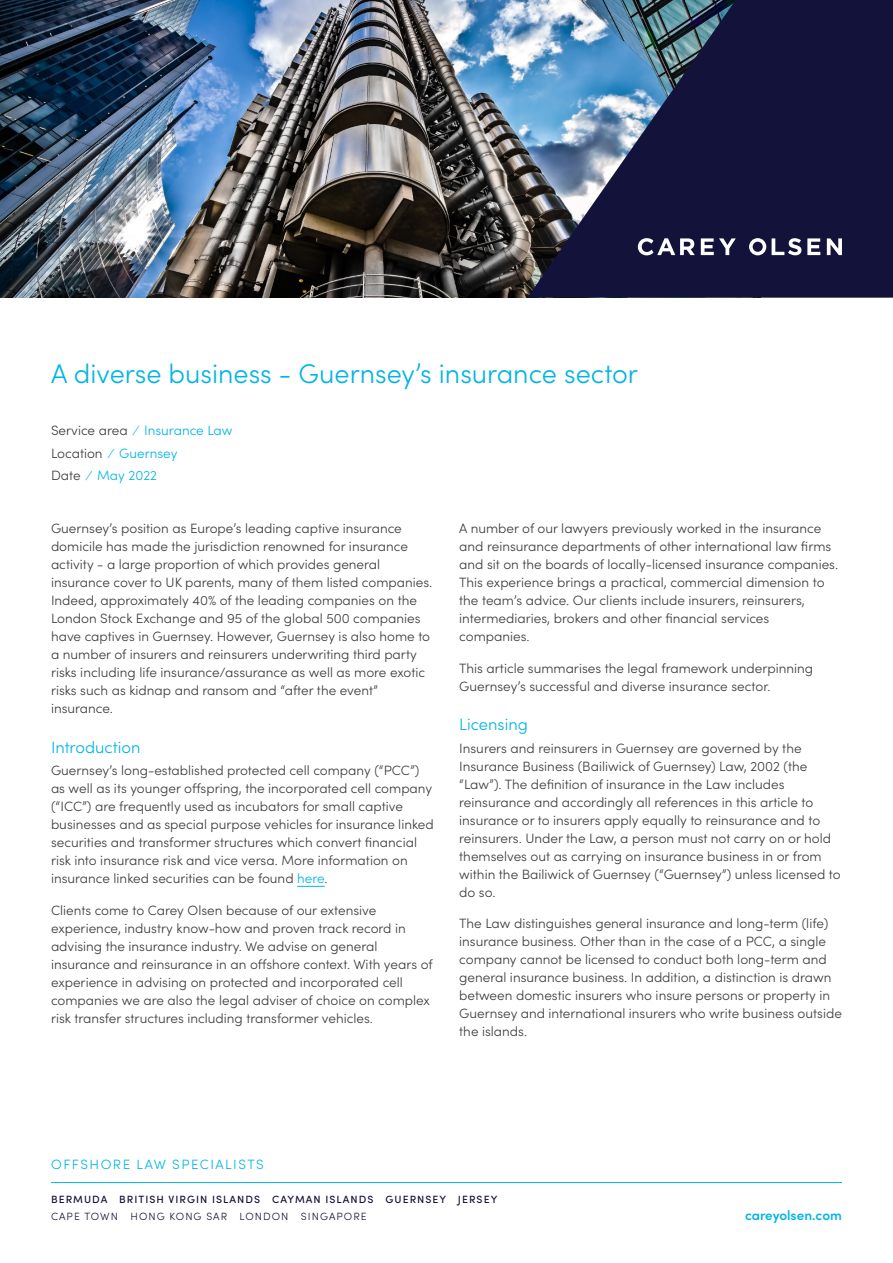
<style>
.page{position:relative;width:893px;height:1263px;background:#fff}
.page>*{position:absolute;margin:0;border:0;box-sizing:border-box;transform-origin:0 0}
.t1{font:300 27px "Sofia Pro";color:#00b4e5}
.t2{font:300 16.5px "Sofia Pro";color:#00b4e5}
.t3{font:300 13.5px/18px "Sofia Pro";color:#3c3c3b}
.t4{font:300 13.5px/22.5px "Sofia Pro";color:#00b4e5}
.t5{font:300 13.5px "Sofia Pro";letter-spacing:.11em;color:#00b4e5}
.t6{font:600 13.5px "Sofia Pro";color:#00b4e5}
.t7{font:500 10.5px "Sofia Pro";letter-spacing:.1em;color:#13123a}
.t8{font:300 10.5px "Sofia Pro";letter-spacing:.1em;color:#13123a}
.s1{color:#3c3c3b}
.s2{color:#00b4e5}
</style>
<div class="page">
<img style="left:0;top:0;width:527px;height:298px">
<hr style="left:51px;top:1182px;width:791px;height:1px;background:#00b4e5">
<img style="left:527px;top:0;width:366px;height:298px">
<svg style="left:701px;top:238px;width:35px;height:17px"></svg>
<svg style="left:772px;top:238px;width:29px;height:17px"></svg>
<svg style="left:807px;top:238px;width:13px;height:17px"></svg>
<svg style="left:827px;top:238px;width:15px;height:17px"></svg>
<svg style="left:749px;top:238px;width:17px;height:17px"></svg>
<svg style="left:638px;top:238px;width:57px;height:17px"></svg>
<svg style="left:297px;top:886px;width:28px;height:1px"></svg>
<h1 class="t1" style="left:51px;top:354px;width:588px">A diverse business - Guernsey’s insurance sector</h1>
<p class="t4" style="left:51px;top:419px;width:183px"><span class="s1">Service area</span> ⁄ Insurance Law<br><span class="s1">Location</span> ⁄ Guernsey<br><span class="s1">Date</span> ⁄ May 2022</p>
<p class="t3" style="left:51px;top:519px;width:383px">Guernsey’s position as Europe’s leading captive insurance domicile has made the jurisdiction renowned for insurance activity - a large proportion of which provides general insurance cover to UK parents, many of them listed companies.<br>Indeed, approximately 40% of the leading companies on the London Stock Exchange and 95 of the global 500 companies have captives in Guernsey. However, Guernsey is also home to a number of insurers and reinsurers underwriting third party risks including life insurance/assurance as well as more exotic risks such as kidnap and ransom and “after the event” insurance.</p>
<p class="t2" style="left:51px;top:735px;width:91px">Introduction</p>
<p class="t3" style="left:51px;top:761px;width:384px">Guernsey’s long-established protected cell company (“PCC”) as well as its younger offspring, the incorporated cell company (“ICC”) are frequently used as incubators for small captive businesses and as special purpose vehicles for insurance linked securities and transformer structures which convert financial risk into insurance risk and vice versa. More information on insurance linked securities can be found <span class="s2">here</span>.</p>
<p class="t3" style="left:51px;top:900px;width:383px">Clients come to Carey Olsen because of our extensive experience, industry know-how and proven track record in advising the insurance industry. We advise on general insurance and reinsurance in an offshore context. With years of experience in advising on protected and incorporated cell companies we are also the legal adviser of choice on complex risk transfer structures including transformer vehicles.</p>
<p class="t3" style="left:459px;top:519px;width:380px">A number of our lawyers previously worked in the insurance and reinsurance departments of other international law firms and sit on the boards of locally-licensed insurance companies.<br>This experience brings a practical, commercial dimension to the team’s advice. Our clients include insurers, reinsurers, intermediaries, brokers and other financial services companies.</p>
<p class="t3" style="left:459px;top:658px;width:355px">This article summarises the legal framework underpinning<br>Guernsey’s successful and diverse insurance sector.</p>
<p class="t2" style="left:459px;top:712px;width:70px">Licensing</p>
<p class="t3" style="left:459px;top:738px;width:383px">Insurers and reinsurers in Guernsey are governed by the Insurance Business (Bailiwick of Guernsey) Law, 2002 (the “Law”). The definition of insurance in the Law includes reinsurance and accordingly all references in this article to insurance or to insurers apply equally to reinsurance and to reinsurers. Under the Law, a person must not carry on or hold themselves out as carrying on insurance business in or from within the Bailiwick of Guernsey (“Guernsey”) unless licensed to do so.</p>
<p class="t3" style="left:459px;top:914px;width:384px">The Law distinguishes general insurance and long-term (life) insurance business. Other than in the case of a PCC, a single company cannot be licensed to conduct both long-term and general insurance business. In addition, a distinction is drawn between domestic insurers who insure persons or property in Guernsey and international insurers who write business outside the islands.</p>
<p class="t5" style="left:51px;top:1155px;width:214px">OFFSHORE LAW SPECIALISTS</p>
<p class="t7" style="left:51px;top:1191px;width:448px">BERMUDA BRITISH VIRGIN ISLANDS CAYMAN ISLANDS GUERNSEY JERSEY</p>
<p class="t8" style="left:51px;top:1209px;width:317px">CAPE TOWN HONG KONG SAR LONDON SINGAPORE</p>
<p class="t6" style="left:745px;top:1205px;width:98px">careyolsen.com</p>
</div>
